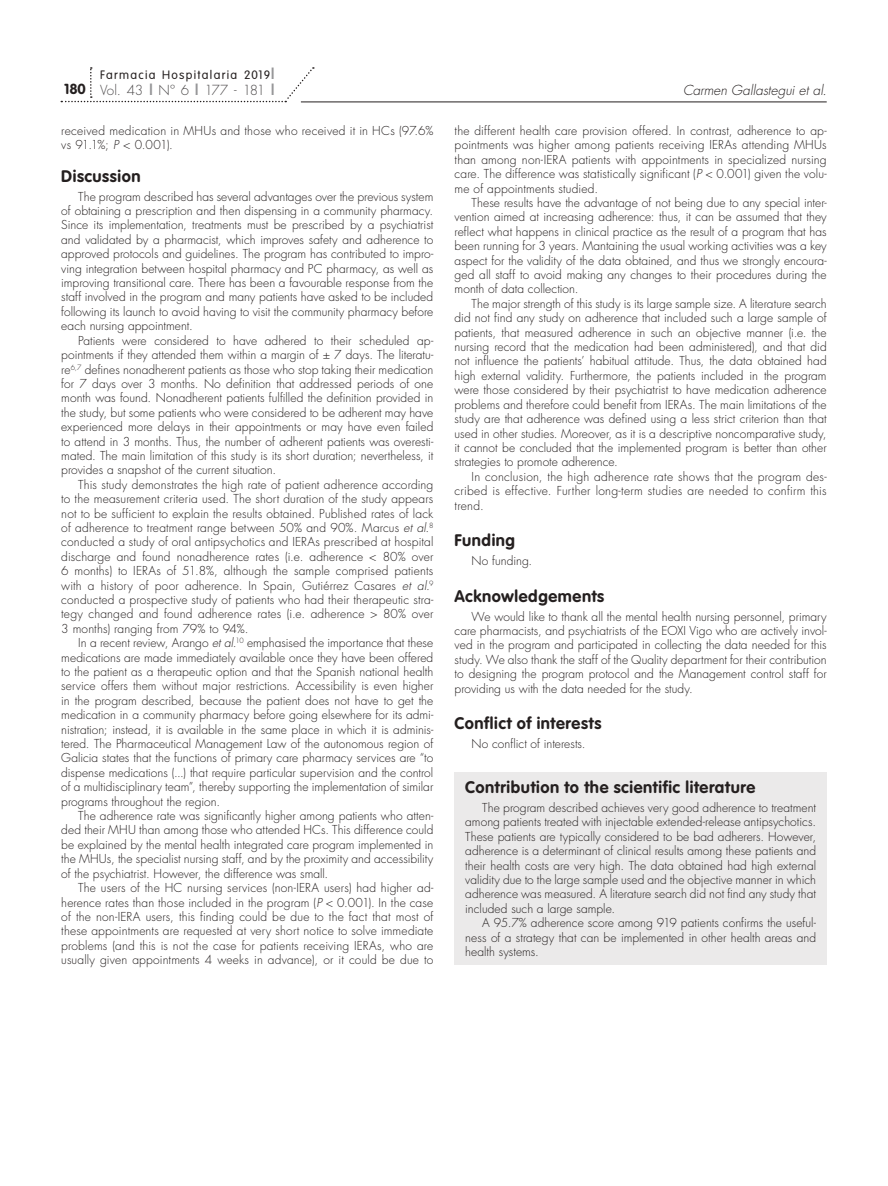
<style>
.page{position:relative;width:888px;height:1186px;background:#fff}
.page>*{position:absolute;margin:0;border:0;box-sizing:border-box;transform-origin:0 0}
.t1{font:700 16.5px "VAG Rounded Std";letter-spacing:.035em;color:#241f1f}
.t2{font:700 14.4px "VAG Rounded Std";color:#241f1f}
.t3{font:italic 300 13.5px "Futura Std";color:#241f1f}
.t4{font:300 13.5px "Futura Std";letter-spacing:-.035em;color:#4e4b4c}
.t5{font:300 12px/14.4px "Futura Std";letter-spacing:.005em;color:#241f1f;text-align:justify}
.t6{font:300 12px/14.4px "Futura Std";letter-spacing:.025em;color:#241f1f}
.t7{font:300 12px "VAG Rounded Std";letter-spacing:.105em;color:#241f1f}
.s1{font-family:"Futura Std";font-weight:800;font-size:13.5px;color:#969698}
.s2{font-weight:800;color:#969698}
.s3{font-style:italic}
</style>
<div class="page">
<svg style="left:61px;top:67px;width:253px;height:35px"></svg>
<hr style="left:301px;top:102px;width:526px;height:1px;background:#241f1f">
<div style="left:455px;top:772px;width:372px;height:38px;background:#ebeaea"></div>
<div style="left:455px;top:802px;width:372px;height:119px;background:#ebeaea"></div>
<div style="left:455px;top:917px;width:372px;height:48px;background:#ebeaea"></div>
<p class="t7" style="left:100px;top:68px;width:176px">Farmacia Hospitalaria 2019<span class="s1">l</span></p>
<p class="t4" style="left:100px;top:82px;width:176px">Vol. 43 <span class="s2">l</span> Nº 6 <span class="s2">l</span> 177 - 181 <span class="s2">l</span></p>
<p class="t3" style="left:683px;top:82px;width:145px">Carmen Gallastegui et al.</p>
<p class="t6" style="left:61px;top:124px;width:374px">received medication in MHUs and those who received it in HCs (97.6% vs 91.1%; <span class="s3">P</span> &lt; 0.001).</p>
<h1 class="t1" style="left:61px;top:166px;width:81px">Discussion</h1>
<p class="t5" style="left:61px;top:189px;width:374px;text-indent:17px">The program described has several advantages over the previous system of obtaining a prescription and then dispensing in a community pharmacy.<br>Since its implementation, treatments must be prescribed by a psychiatrist and validated by a pharmacist, which improves safety and adherence to approved protocols and guidelines. The program has contributed to impro&shy;ving integration between hospital pharmacy and PC pharmacy, as well as improving transitional care. There has been a favourable response from the staff involved in the program and many patients have asked to be included following its launch to avoid having to visit the community pharmacy before each nursing appointment.</p>
<p class="t5" style="left:61px;top:333px;width:374px;text-indent:17px">Patients were considered to have adhered to their scheduled ap&shy;pointments if they attended them within a margin of ± 7 days. The literatu&shy;re<sup>6,7</sup> defines nonadherent patients as those who stop taking their medication for 7 days over 3 months. No definition that addressed periods of one month was found. Nonadherent patients fulfilled the definition provided in the study, but some patients who were considered to be adherent may have experienced more delays in their appointments or may have even failed to attend in 3 months. Thus, the number of adherent patients was overesti&shy;mated. The main limitation of this study is its short duration; nevertheless, it provides a snapshot of the current situation.</p>
<p class="t5" style="left:61px;top:477px;width:374px;text-indent:17px">This study demonstrates the high rate of patient adherence according to the measurement criteria used. The short duration of the study appears not to be sufficient to explain the results obtained. Published rates of lack of adherence to treatment range between 50% and 90%. Marcus <span class="s3">et al.</span><sup>8 </sup>conducted a study of oral antipsychotics and IERAs prescribed at hospital discharge and found nonadherence rates (i.e. adherence &lt; 80% over 6 months) to IERAs of 51.8%, although the sample comprised patients with a history of poor adherence. In Spain, Gutiérrez Casares <span class="s3">et al.</span><sup>9 </sup>conducted a prospective study of patients who had their therapeutic stra&shy;tegy changed and found adherence rates (i.e. adherence &gt; 80% over 3 months) ranging from 79% to 94%.</p>
<p class="t5" style="left:61px;top:636px;width:374px;text-indent:17px">In a recent review, Arango <span class="s3">et al.</span><sup>10</sup> emphasised the importance that these medications are made immediately available once they have been offered to the patient as a therapeutic option and that the Spanish national health service offers them without major restrictions. Accessibility is even higher in the program described, because the patient does not have to get the medication in a community pharmacy before going elsewhere for its admi&shy;nistration; instead, it is available in the same place in which it is adminis&shy;tered. The Pharmaceutical Management Law of the autonomous region of Galicia states that the functions of primary care pharmacy services are “to dispense medications (...) that require particular supervision and the control of a multidisciplinary team”, thereby supporting the implementation of similar programs throughout the region.</p>
<p class="t5" style="left:61px;top:809px;width:374px;text-indent:17px">The adherence rate was significantly higher among patients who atten&shy;ded their MHU than among those who attended HCs. This difference could be explained by the mental health integrated care program implemented in the MHUs, the specialist nursing staff, and by the proximity and accessibility of the psychiatrist. However, the difference was small.</p>
<p class="t5" style="left:61px;top:881px;width:374px;text-indent:17px">The users of the HC nursing services (non-IERA users) had higher ad&shy;herence rates than those included in the program (<span class="s3">P</span> &lt; 0.001). In the case of the non-IERA users, this finding could be due to the fact that most of these appointments are requested at very short notice to solve immediate problems (and this is not the case for patients receiving IERAs, who are usually given appointments 4 weeks in advance), or it could be due to</p>
<p class="t2" style="left:64px;top:81px;width:23px">180</p>
<p class="t5" style="left:455px;top:124px;width:374px">the different health care provision offered. In contrast, adherence to ap&shy;pointments was higher among patients receiving IERAs attending MHUs than among non-IERA patients with appointments in specialized nursing care. The difference was statistically significant (<span class="s3">P</span> &lt; 0.001) given the volu&shy;me of appointments studied.</p>
<p class="t5" style="left:455px;top:196px;width:374px;text-indent:17px">These results have the advantage of not being due to any special inter&shy;vention aimed at increasing adherence: thus, it can be assumed that they reflect what happens in clinical practice as the result of a program that has been running for 3 years. Mantaining the usual working activities was a key aspect for the validity of the data obtained, and thus we strongly encoura&shy;ged all staff to avoid making any changes to their procedures during the month of data collection.</p>
<p class="t5" style="left:455px;top:297px;width:374px;text-indent:17px">The major strength of this study is its large sample size. A literature search did not find any study on adherence that included such a large sample of patients, that measured adherence in such an objective manner (i.e. the nursing record that the medication had been administered), and that did not influence the patients’ habitual attitude. Thus, the data obtained had high external validity. Furthermore, the patients included in the program were those considered by their psychiatrist to have medication adherence problems and therefore could benefit from IERAs. The main limitations of the study are that adherence was defined using a less strict criterion than that used in other studies. Moreover, as it is a descriptive noncomparative study, it cannot be concluded that the implemented program is better than other strategies to promote adherence.</p>
<p class="t5" style="left:455px;top:469px;width:374px;text-indent:17px">In conclusion, the high adherence rate shows that the program des&shy;cribed is effective. Further long-term studies are needed to confirm this trend.</p>
<h1 class="t1" style="left:455px;top:531px;width:62px">Funding</h1>
<p class="t5" style="left:472px;top:554px;width:62px">No funding.</p>
<h1 class="t1" style="left:455px;top:586px;width:151px">Acknowledgements</h1>
<p class="t5" style="left:455px;top:609px;width:374px;text-indent:17px">We would like to thank all the mental health nursing personnel, primary care pharmacists, and psychiatrists of the EOXI Vigo who are actively invol&shy;ved in the program and participated in collecting the data needed for this study. We also thank the staff of the Quality department for their contribution to designing the program protocol and the Management control staff for providing us with the data needed for the study.</p>
<h1 class="t1" style="left:455px;top:714px;width:148px">Conflict of interests</h1>
<p class="t5" style="left:472px;top:737px;width:115px">No conflict of interests.</p>
<h1 class="t1" style="left:465px;top:778px;width:292px">Contribution to the scientific literature</h1>
<p class="t5" style="left:465px;top:800px;width:352px;text-indent:17px">The program described achieves very good adherence to treatment among patients treated with injectable extended-release antipsychotics.<br>These patients are typically considered to be bad adherers. However, adherence is a determinant of clinical results among these patients and their health costs are very high. The data obtained had high external validity due to the large sample used and the objective manner in which adherence was measured. A literature search did not find any study that included such a large sample.</p>
<p class="t5" style="left:465px;top:916px;width:352px;text-indent:17px">A 95.7% adherence score among 919 patients confirms the useful&shy;ness of a strategy that can be implemented in other health areas and health systems.</p>
</div>
